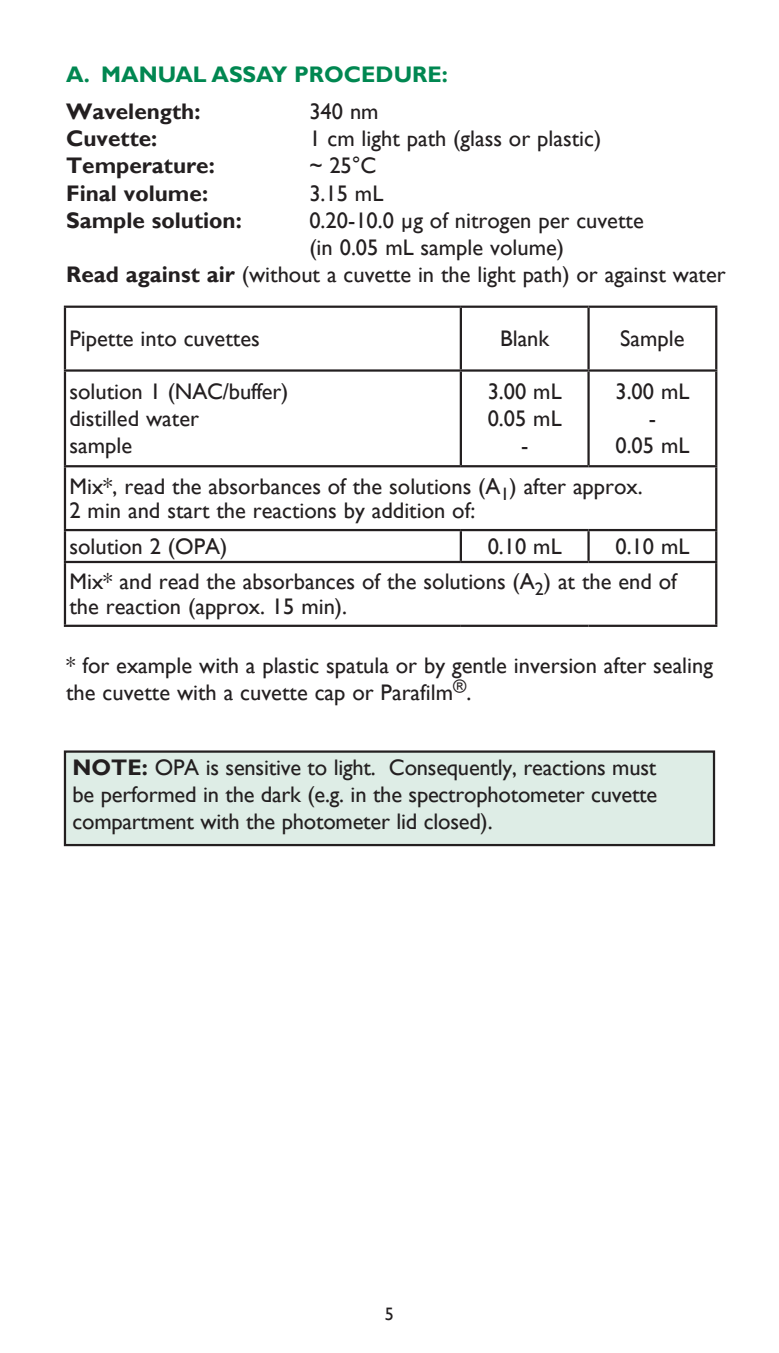
<style>
.page{position:relative;width:779px;height:1353px;background:#fff}
.page>*{position:absolute;margin:0;border:0;box-sizing:border-box;transform-origin:0 0}
.t1{font:22.5px/27px "Gill Sans";color:#231f20}
.t2{font:700 22.5px "Gill Sans";color:#231f20}
.t3{font:700 22.5px "Gill Sans";color:#008751}
.t4{font:18px "Gill Sans";color:#231f20}
.s1{font-weight:700}
</style>
<div class="page">
<div style="left:65px;top:751px;width:648px;height:94px;background:#deede6"></div>
<div style="left:64px;top:750px;width:650px;height:96px;border:2px solid #231f20"></div>
<svg style="left:66px;top:308px;width:648px;height:316px"></svg>
<hr style="left:64px;top:305px;width:396px;height:3px;background:#231f20">
<hr style="left:64px;top:308px;width:2px;height:61px;background:#231f20">
<hr style="left:460px;top:305px;width:128px;height:3px;background:#231f20">
<hr style="left:459px;top:308px;width:2px;height:61px;background:#231f20">
<hr style="left:588px;top:305px;width:129px;height:3px;background:#231f20">
<hr style="left:587px;top:308px;width:2px;height:61px;background:#231f20">
<hr style="left:714px;top:308px;width:3px;height:61px;background:#231f20">
<hr style="left:64px;top:369px;width:396px;height:2px;background:#231f20">
<hr style="left:64px;top:371px;width:2px;height:94px;background:#231f20">
<hr style="left:460px;top:369px;width:128px;height:2px;background:#231f20">
<hr style="left:459px;top:371px;width:2px;height:94px;background:#231f20">
<hr style="left:588px;top:369px;width:129px;height:2px;background:#231f20">
<hr style="left:587px;top:371px;width:2px;height:94px;background:#231f20">
<hr style="left:714px;top:371px;width:3px;height:94px;background:#231f20">
<hr style="left:64px;top:465px;width:396px;height:2px;background:#231f20">
<hr style="left:64px;top:467px;width:2px;height:62px;background:#231f20">
<hr style="left:460px;top:465px;width:128px;height:2px;background:#231f20">
<hr style="left:588px;top:465px;width:129px;height:2px;background:#231f20">
<hr style="left:714px;top:467px;width:3px;height:62px;background:#231f20">
<hr style="left:64px;top:529px;width:396px;height:2px;background:#231f20">
<hr style="left:64px;top:531px;width:2px;height:30px;background:#231f20">
<hr style="left:460px;top:529px;width:128px;height:2px;background:#231f20">
<hr style="left:459px;top:531px;width:2px;height:30px;background:#231f20">
<hr style="left:588px;top:529px;width:129px;height:2px;background:#231f20">
<hr style="left:587px;top:531px;width:2px;height:30px;background:#231f20">
<hr style="left:714px;top:531px;width:3px;height:30px;background:#231f20">
<hr style="left:64px;top:561px;width:396px;height:2px;background:#231f20">
<hr style="left:64px;top:563px;width:2px;height:61px;background:#231f20">
<hr style="left:460px;top:561px;width:128px;height:2px;background:#231f20">
<hr style="left:588px;top:561px;width:129px;height:2px;background:#231f20">
<hr style="left:714px;top:563px;width:3px;height:61px;background:#231f20">
<hr style="left:64px;top:624px;width:396px;height:3px;background:#231f20">
<hr style="left:460px;top:624px;width:128px;height:3px;background:#231f20">
<hr style="left:588px;top:624px;width:129px;height:3px;background:#231f20">
<p class="t3" style="left:66px;top:60px;width:383px">A. MANUAL ASSAY PROCEDURE:</p>
<p class="t2" style="left:66px;top:98px;width:136px">Wavelength:</p>
<p class="t1" style="left:309px;top:99px;width:71px">340 nm</p>
<p class="t2" style="left:66px;top:125px;width:93px">Cuvette:</p>
<p class="t1" style="left:309px;top:126px;width:293px">1 cm light path (glass or plastic)</p>
<p class="t2" style="left:66px;top:152px;width:150px">Temperature:</p>
<p class="t1" style="left:309px;top:153px;width:69px">~ 25°C</p>
<p class="t2" style="left:66px;top:179px;width:143px">Final volume:</p>
<p class="t1" style="left:309px;top:180px;width:75px">3.15 mL</p>
<p class="t2" style="left:66px;top:206px;width:177px">Sample solution:</p>
<p class="t1" style="left:309px;top:207px;width:336px">0.20-10.0 μg of nitrogen per cuvette</p>
<p class="t1" style="left:309px;top:234px;width:256px">(in 0.05 mL sample volume)</p>
<p class="t1" style="left:66px;top:261px;width:661px"><span class="s1">Read against air</span> (without a cuvette in the light path) or against water</p>
<p class="t1" style="left:69px;top:326px;width:192px">Pipette into cuvettes</p>
<p class="t1" style="left:500px;top:326px;width:51px">Blank</p>
<p class="t1" style="left:620px;top:326px;width:66px">Sample</p>
<p class="t1" style="left:69px;top:378px;width:220px">solution 1 (NAC/buffer)</p>
<p class="t1" style="left:69px;top:405px;width:131px">distilled water</p>
<p class="t1" style="left:69px;top:432px;width:64px">sample</p>
<p class="t1" style="left:615px;top:378px;width:75px">3.00 mL</p>
<p class="t1" style="left:648px;top:405px;width:9px">-</p>
<p class="t1" style="left:615px;top:432px;width:75px">0.05 mL</p>
<p class="t1" style="left:69px;top:473px;width:574px">Mix*, read the absorbances of the solutions (A<sub>1</sub>) after approx.</p>
<p class="t1" style="left:69px;top:497px;width:407px">2 min and start the reactions by addition of:</p>
<p class="t1" style="left:69px;top:533px;width:159px">solution 2 (OPA)</p>
<p class="t1" style="left:487px;top:533px;width:75px">0.10 mL</p>
<p class="t1" style="left:615px;top:533px;width:75px">0.10 mL</p>
<p class="t1" style="left:69px;top:568px;width:608px">Mix* and read the absorbances of the solutions (A<sub>2</sub>) at the end of</p>
<p class="t1" style="left:69px;top:593px;width:279px">the reaction (approx. 15 min).</p>
<p class="t1" style="left:487px;top:378px;width:75px">3.00 mL</p>
<p class="t1" style="left:487px;top:405px;width:75px">0.05 mL</p>
<p class="t1" style="left:520px;top:432px;width:9px">-</p>
<p class="t1" style="left:66px;top:652px;width:648px">* for example with a plastic spatula or by gentle inversion after sealing the cuvette with a cuvette cap or Parafilm<sup>®</sup>.</p>
<p class="t1" style="left:72px;top:753px;width:586px;text-align:justify"><span class="s1">NOTE:</span> OPA is sensitive to light. Consequently, reactions must be performed in the dark (e.g. in the spectrophotometer cuvette compartment with the photometer lid closed).</p>
<p class="t4" style="left:385px;top:1302px;width:10px">5</p>
</div>
